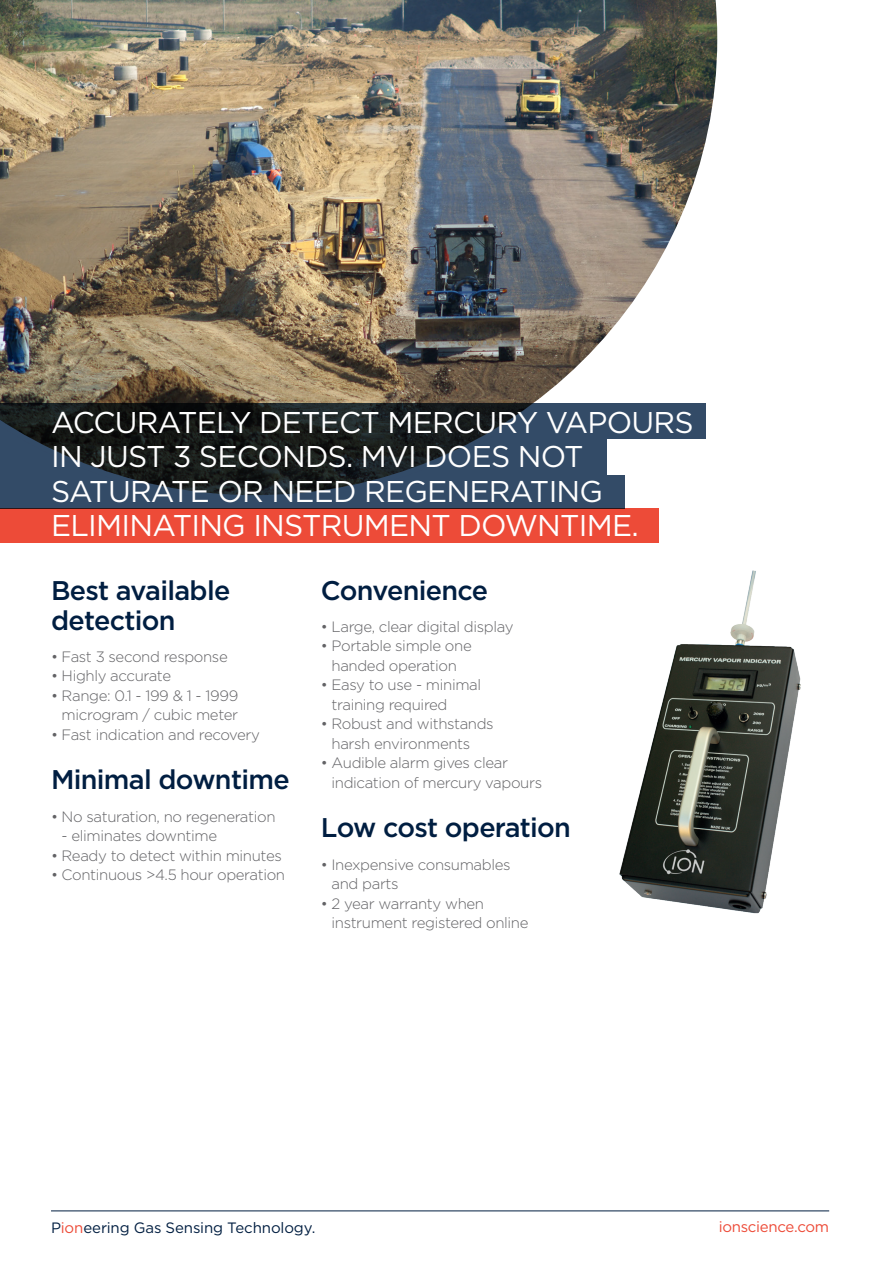
<style>
.page{position:relative;width:893px;height:1263px;background:#fff}
.page>*{position:absolute;margin:0;border:0;box-sizing:border-box;transform-origin:0 0}
.Intro_title{font:30px/34.5px "Gotham";letter-spacing:-.025em;color:#fff}
.Subhead_1{font:500 27px/30px "Gotham";letter-spacing:-.025em;color:#001e41}
.t1{font:300 15px/19.5px "Gotham";letter-spacing:-.025em;color:#636366}
.t2{font:15px "Gotham";letter-spacing:-.01em;color:#001e41}
.t3{font:15px "Gotham";letter-spacing:-.025em;color:#ed4b38}
.s1{color:#ed4b38}
</style>
<div class="page">
<img style="left:0;top:0;width:718px;height:475px">
<hr style="left:51px;top:1210px;width:778px;height:1px;background:#001e41">
<svg style="left:0;top:439px;width:606px;height:36px;background:#222e38"></svg>
<svg style="left:0;top:403px;width:705px;height:36px;background:#1e2830"></svg>
<svg style="left:0;top:475px;width:625px;height:33px;background:#2e4259"></svg>
<div style="left:0;top:508px;width:659px;height:35px;background:#ed4b38"></div>
<img style="left:619px;top:570px;width:182px;height:344px">
<p class="Intro_title" style="left:51px;top:404px;width:644px">ACCURATELY DETECT MERCURY VAPOURS</p>
<p class="Intro_title" style="left:51px;top:439px;width:589px">IN JUST 3 SECONDS. MVI DOES NOT<br>SATURATE OR NEED REGENERATING<br>ELIMINATING INSTRUMENT DOWNTIME.</p>
<p class="Subhead_1" style="left:51px;top:575px;width:181px">Best available detection</p>
<p class="t1" style="left:51px;top:646px;width:178px">• Fast 3 second response</p>
<p class="t1" style="left:51px;top:666px;width:122px">• Highly accurate</p>
<p class="t1" style="left:51px;top:685px;width:189px;text-align:right">• Range: 0.1 - 199 &amp; 1 - 1999 microgram / cubic meter</p>
<p class="t1" style="left:51px;top:724px;width:211px">• Fast indication and recovery</p>
<p class="Subhead_1" style="left:51px;top:764px;width:240px">Minimal downtime</p>
<p class="t1" style="left:51px;top:806px;width:226px">• No saturation, no regeneration</p>
<p class="t1" style="left:62px;top:826px;width:157px">- eliminates downtime</p>
<p class="t1" style="left:51px;top:845px;width:232px">• Ready to detect within minutes</p>
<p class="t1" style="left:51px;top:865px;width:236px">• Continuous &gt;4.5 hour operation</p>
<p class="Subhead_1" style="left:321px;top:575px;width:169px">Convenience</p>
<p class="t1" style="left:321px;top:616px;width:194px">• Large, clear digital display</p>
<p class="t1" style="left:321px;top:636px;width:152px;text-align:center">• Portable simple one handed operation</p>
<p class="t1" style="left:332px;top:675px;width:151px;text-indent:-11px">• Easy to use - minimal training required</p>
<p class="t1" style="left:332px;top:714px;width:164px;text-indent:-11px">• Robust and withstands harsh environments</p>
<p class="t1" style="left:332px;top:753px;width:212px;text-indent:-11px">• Audible alarm gives clear indication of mercury vapours</p>
<p class="Subhead_1" style="left:321px;top:812px;width:252px">Low cost operation</p>
<p class="t1" style="left:332px;top:854px;width:181px;text-indent:-11px">• Inexpensive consumables and parts</p>
<p class="t1" style="left:332px;top:893px;width:198px;text-indent:-11px">• 2 year warranty when instrument registered online</p>
<p class="t2" style="left:51px;top:1219px;width:266px">P<span class="s1">ion</span>eering Gas Sensing Technology.</p>
<p class="t3" style="left:719px;top:1219px;width:112px">ionscience.com</p>
</div>
